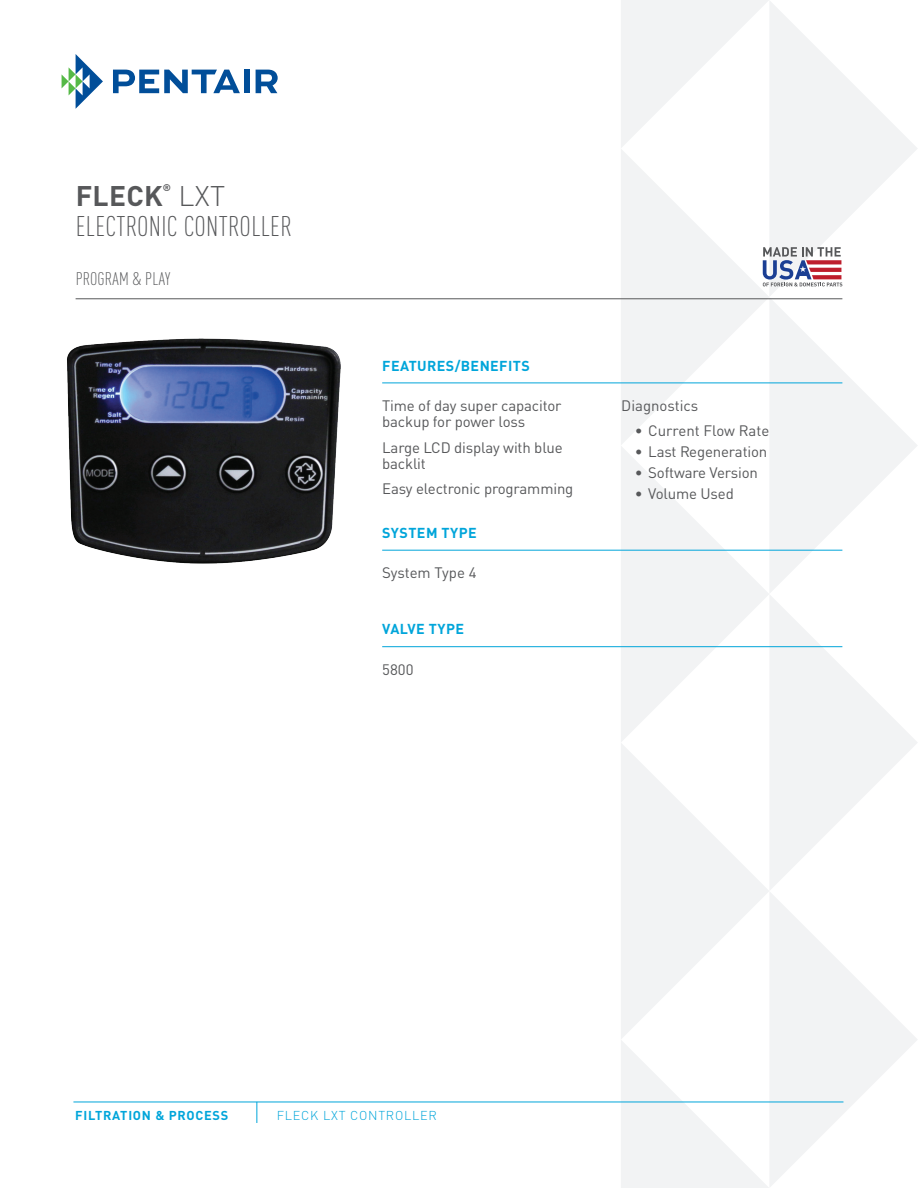
<style>
.page{position:relative;width:918px;height:1188px;background:#fff}
.page>*{position:absolute;margin:0;border:0;box-sizing:border-box;transform-origin:0 0}
.C_Descriptor_Title{font:300 condensed 28.05px "DIN Pro";letter-spacing:.01em;color:#57585a}
.BrandedProductLine_T{font:700 28.05px "DIN Pro";letter-spacing:.01em;color:#57585a}
.BrandedProductLine_T-2{font:300 28.05px "DIN Pro";color:#57585a}
.C_TitleSection{font:300 condensed 18px "DIN Pro";letter-spacing:.01em;color:#57585a}
.Features_Benefits_bo{font:15px/16.5px "DIN Pro";letter-spacing:-.01em;color:#57585a}
.TableText{font:15px "DIN Pro";color:#57585a}
.BLUE_cap_head{font:700 14.25px "DIN Pro";letter-spacing:.03em;color:#00a5da}
.t1{font:700 12.75px "DIN Pro";letter-spacing:.06em;color:#00a5da}
.C_Descriptor_InfoLin{font:300 12.75px "DIN Pro";letter-spacing:.06em;color:#00a5da}
.BrandedProductLine_T-3{font:700 9.6px "DIN Pro";color:#57585a}
</style>
<div class="page">
<svg style="left:621px;top:0;width:296px;height:148px;fill:#f6f7f8"></svg>
<svg style="left:621px;top:148px;width:296px;height:297px;fill:#f4f5f5"></svg>
<svg style="left:621px;top:445px;width:296px;height:298px;fill:#f5f6f7"></svg>
<svg style="left:621px;top:743px;width:296px;height:431px;fill:#f4f5f6"></svg>
<svg style="left:621px;top:1040px;width:162px;height:148px"></svg>
<hr style="left:73px;top:1102px;width:770px;height:1px;background:#00a5da">
<svg style="left:62px;top:54px;width:41px;height:55px"></svg>
<svg style="left:113px;top:70px;width:127px;height:23px"></svg>
<div style="left:244px;top:70px;width:5px;height:23px;background:#014e99"></div>
<svg style="left:256px;top:70px;width:22px;height:23px"></svg>
<hr style="left:76px;top:298px;width:766px;height:1px;background:#57585a">
<svg style="left:256px;top:1102px;width:1px;height:21px"></svg>
<svg style="left:763px;top:247px;width:79px;height:39px"></svg>
<hr style="left:382px;top:383px;width:460px;height:1px;background:#00a5da">
<img style="left:67px;top:338px;width:274px;height:226px">
<hr style="left:382px;top:550px;width:460px;height:1px;background:#00a5da">
<hr style="left:382px;top:646px;width:460px;height:1px;background:#00a5da">
<p class="BrandedProductLine_T" style="left:76px;top:173px;width:89px">FLECK</p>
<p class="BrandedProductLine_T-3" style="left:163px;top:180px;width:10px">®</p>
<p class="BrandedProductLine_T-2" style="left:178px;top:174px;width:48px">LXT</p>
<p class="C_Descriptor_Title" style="left:76px;top:206px;width:218px">ELECTRONIC CONTROLLER</p>
<p class="C_TitleSection" style="left:76px;top:266px;width:96px">PROGRAM &amp; PLAY</p>
<p class="BLUE_cap_head" style="left:382px;top:354px;width:149px">FEATURES/BENEFITS</p>
<p class="Features_Benefits_bo" style="left:382px;top:396px;width:181px">Time of day super capacitor backup for power loss</p>
<p class="Features_Benefits_bo" style="left:382px;top:437px;width:182px">Large LCD display with blue backlit</p>
<p class="Features_Benefits_bo" style="left:382px;top:479px;width:193px">Easy electronic programming</p>
<p class="BLUE_cap_head" style="left:382px;top:521px;width:96px">SYSTEM TYPE</p>
<p class="TableText" style="left:382px;top:561px;width:96px">System Type 4</p>
<p class="BLUE_cap_head" style="left:382px;top:617px;width:83px">VALVE TYPE</p>
<p class="TableText" style="left:382px;top:657px;width:33px">5800</p>
<p class="Features_Benefits_bo" style="left:621px;top:396px;width:78px">Diagnostics</p>
<p class="Features_Benefits_bo" style="left:635px;top:421px;width:136px">• Current Flow Rate</p>
<p class="Features_Benefits_bo" style="left:635px;top:442px;width:134px">• Last Regeneration</p>
<p class="Features_Benefits_bo" style="left:635px;top:463px;width:125px">• Software Version</p>
<p class="Features_Benefits_bo" style="left:635px;top:483px;width:101px">• Volume Used</p>
<p class="t1" style="left:75px;top:1105px;width:155px">FILTRATION &amp; PROCESS</p>
<p class="C_Descriptor_InfoLin" style="left:277px;top:1106px;width:162px">FLECK LXT CONTROLLER</p>
</div>
